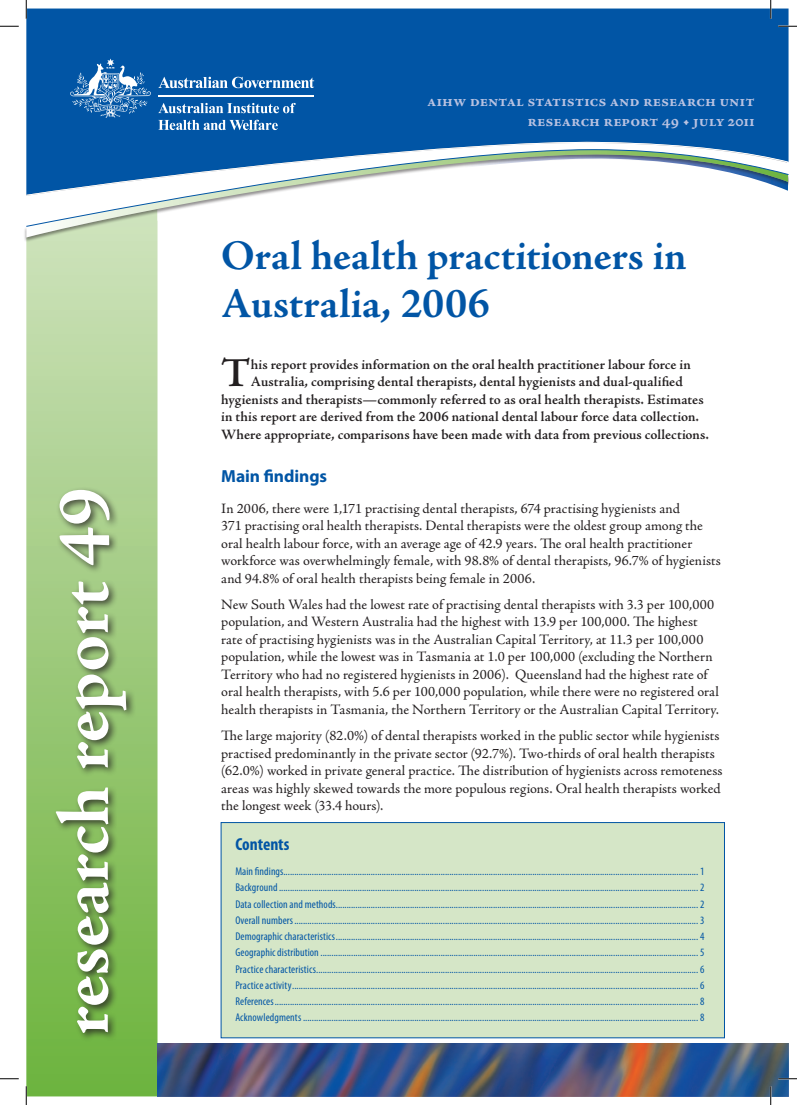
<style>
.page{position:relative;width:797px;height:1105px;background:#fff}
.page>*{position:absolute;margin:0;border:0;box-sizing:border-box;transform-origin:0 0}
.t1{font:700 75px "Adobe Jenson Pro";color:#fff}
.t2{font:700 42.5px/47.5px "Adobe Jenson Pro";color:#0155a5}
.First_para{font:600 41.25px "Adobe Jenson Pro";color:#231f20}
.Heading_1{font:700 17.5px "Myriad Pro";letter-spacing:-.005em;color:#0155a5}
.TOC_heading{font:700 condensed 17.5px "Myriad Pro";letter-spacing:-.005em;color:#0155a5}
.t3{font:700 16.88px "Adobe Jenson Pro";color:#b9c2e1}
.Body_text{font:14.38px/17.5px "Adobe Jenson Pro";color:#231f20}
.First_para-2{font:600 14.38px "Adobe Jenson Pro";letter-spacing:.005em;color:#231f20}
.TOC_1{font:condensed 11.25px "Myriad Pro";letter-spacing:.01em;color:#0155a5}
</style>
<div class="page">
<svg style="left:26px;top:243px;width:131px;height:853px;background:#a2cc83"></svg>
<div style="left:24px;top:150px;width:764px;height:93px;background:#231f20;opacity:.5"></div>
<svg style="left:26px;top:227px;width:762px;height:10px"></svg>
<div style="left:26px;top:9px;width:762px;height:131px;background:#0155a5"></div>
<svg style="left:26px;top:140px;width:762px;height:9px"></svg>
<svg style="left:158px;top:77px;width:156px;height:11px"></svg>
<svg style="left:70px;top:59px;width:81px;height:59px;background:#3b7cb9"></svg>
<hr style="left:158px;top:95px;width:156px;height:2px;background:#fff">
<svg style="left:158px;top:103px;width:138px;height:10px"></svg>
<svg style="left:158px;top:120px;width:120px;height:10px"></svg>
<svg style="left:26px;top:149px;width:762px;height:78px"></svg>
<img style="left:157px;top:1043px;width:631px;height:53px">
<div style="left:53px;top:486px;width:83px;height:556px;background:#231f20;opacity:.75"></div>
<div style="left:221px;top:822px;width:503px;height:216px;background:#d5e6c7"></div>
<div style="left:221px;top:822px;width:503px;height:216px;border:1px solid #0155a5"></div>
<svg style="left:0;top:25px;width:19px;height:2px"></svg>
<svg style="left:778px;top:25px;width:19px;height:2px"></svg>
<svg style="left:0;top:1078px;width:19px;height:1px"></svg>
<svg style="left:778px;top:1078px;width:19px;height:1px"></svg>
<svg style="left:25px;top:0;width:2px;height:19px"></svg>
<svg style="left:25px;top:1086px;width:2px;height:19px"></svg>
<svg style="left:770px;top:0;width:1px;height:19px"></svg>
<svg style="left:770px;top:1086px;width:1px;height:19px"></svg>
<p class="t1" style="left:41px;top:1035px;width:549px;rotate:-90deg">research report 49</p>
<p class="t3" style="left:427px;top:91px;width:329px">AIHW Dental Statistics and Research Unit</p>
<p class="t3" style="left:527px;top:111px;width:229px">Research report 49 • July 2011</p>
<p class="t2" style="left:221px;top:233px;width:467px">Oral health practitioners in<br>Australia, 2006</p>
<p class="First_para" style="left:221px;top:350px;width:31px">T</p>
<p class="First_para-2" style="left:251px;top:356px;width:441px">his report provides information on the oral health practitioner labour force in</p>
<p class="First_para-2" style="left:251px;top:374px;width:433px">Australia, comprising dental therapists, dental hygienists and dual-qualified</p>
<p class="First_para-2" style="left:221px;top:391px;width:484px">hygienists and therapists—commonly referred to as oral health therapists. Estimates</p>
<p class="First_para-2" style="left:221px;top:409px;width:479px">in this report are derived from the 2006 national dental labour force data collection.</p>
<p class="First_para-2" style="left:221px;top:426px;width:489px">Where appropriate, comparisons have been made with data from previous collections.</p>
<p class="Heading_1" style="left:221px;top:465px;width:107px">Main findings</p>
<p class="Body_text" style="left:221px;top:500px;width:501px">In 2006, there were 1,171 practising dental therapists, 674 practising hygienists and<br>371 practising oral health therapists. Dental therapists were the oldest group among the oral health labour force, with an average age of 42.9 years. The oral health practitioner workforce was overwhelmingly female, with 98.8% of dental therapists, 96.7% of hygienists and 94.8% of oral health therapists being female in 2006.</p>
<p class="Body_text" style="left:221px;top:596px;width:499px">New South Wales had the lowest rate of practising dental therapists with 3.3 per 100,000 population, and Western Australia had the highest with 13.9 per 100,000. The highest rate of practising hygienists was in the Australian Capital Territory, at 11.3 per 100,000 population, while the lowest was in Tasmania at 1.0 per 100,000 (excluding the Northern Territory who had no registered hygienists in 2006). Queensland had the highest rate of oral health therapists, with 5.6 per 100,000 population, while there were no registered oral health therapists in Tasmania, the Northern Territory or the Australian Capital Territory.</p>
<p class="Body_text" style="left:221px;top:727px;width:503px">The large majority (82.0%) of dental therapists worked in the public sector while hygienists practised predominantly in the private sector (92.7%). Two-thirds of oral health therapists (62.0%) worked in private general practice. The distribution of hygienists across remoteness areas was highly skewed towards the more populous regions. Oral health therapists worked the longest week (33.4 hours).</p>
<p class="TOC_heading" style="left:235px;top:833px;width:56px">Contents</p>
<p class="TOC_1" style="left:235px;top:864px;width:470px">Main findings.............................................................................................................................................................................................. 1</p>
<p class="TOC_1" style="left:235px;top:881px;width:470px">Background................................................................................................................................................................................................ 2</p>
<p class="TOC_1" style="left:235px;top:897px;width:470px">Data collection and methods...................................................................................................................................................................... 2</p>
<p class="TOC_1" style="left:235px;top:913px;width:470px">Overall numbers......................................................................................................................................................................................... 3</p>
<p class="TOC_1" style="left:235px;top:929px;width:470px">Demographic characteristics...................................................................................................................................................................... 4</p>
<p class="TOC_1" style="left:235px;top:946px;width:470px">Geographic distribution ............................................................................................................................................................................. 5</p>
<p class="TOC_1" style="left:235px;top:962px;width:470px">Practice characteristics............................................................................................................................................................................... 6</p>
<p class="TOC_1" style="left:235px;top:978px;width:470px">Practice activity.......................................................................................................................................................................................... 6</p>
<p class="TOC_1" style="left:235px;top:994px;width:470px">References.................................................................................................................................................................................................. 8</p>
<p class="TOC_1" style="left:235px;top:1011px;width:470px">Acknowledgments ..................................................................................................................................................................................... 8</p>
</div>
